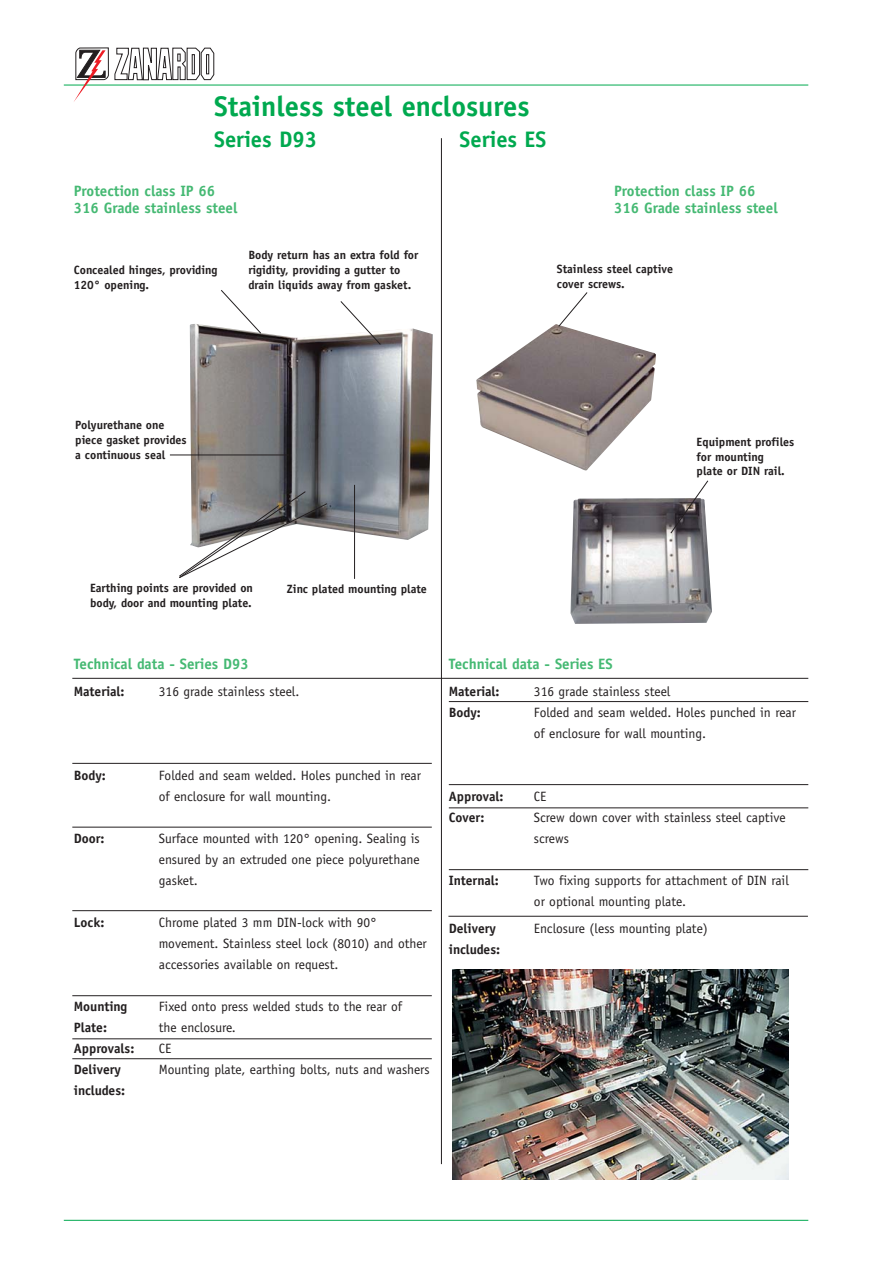
<style>
.page{position:relative;width:893px;height:1263px;background:#fff}
.page>*{position:absolute;margin:0;border:0;box-sizing:border-box;transform-origin:0 0}
.t1{font:700 28.5px "Officina Sans LT";color:#00a94f}
.t2{font:700 22.5px "Officina Sans LT";color:#00a94f}
.t3{font:700 15px "Officina Sans LT";color:#45b973}
.t4{font:13.5px/21px "Officina Sans LT";color:#231f20}
.t5{font:700 13.5px "Officina Sans LT";color:#231f20}
.t6{font:700 12px/15px "Officina Sans LT";color:#231f20}
</style>
<div class="page">
<hr style="left:64px;top:1220px;width:744px;height:1px;background:#00a94f">
<hr style="left:64px;top:85px;width:744px;height:1px;background:#00a94f">
<svg style="left:73px;top:48px;width:142px;height:54px"></svg>
<img style="left:189px;top:324px;width:244px;height:224px">
<hr style="left:354px;top:485px;width:1px;height:94px;background:#231f20">
<svg style="left:340px;top:301px;width:41px;height:44px"></svg>
<hr style="left:170px;top:455px;width:119px;height:1px;background:#231f20">
<svg style="left:179px;top:491px;width:148px;height:87px"></svg>
<hr style="left:72px;top:678px;width:736px;height:1px;background:#231f20">
<hr style="left:72px;top:763px;width:360px;height:1px;background:#231f20">
<hr style="left:72px;top:827px;width:360px;height:1px;background:#231f20">
<hr style="left:449px;top:869px;width:359px;height:1px;background:#231f20">
<hr style="left:449px;top:784px;width:359px;height:1px;background:#231f20">
<hr style="left:72px;top:910px;width:360px;height:1px;background:#231f20">
<hr style="left:72px;top:995px;width:360px;height:1px;background:#231f20">
<img style="left:476px;top:324px;width:180px;height:147px">
<svg style="left:221px;top:290px;width:40px;height:44px"></svg>
<svg style="left:558px;top:292px;width:29px;height:35px"></svg>
<hr style="left:72px;top:1039px;width:360px;height:1px;background:#231f20">
<hr style="left:72px;top:1058px;width:360px;height:1px;background:#231f20">
<hr style="left:449px;top:701px;width:359px;height:1px;background:#231f20">
<hr style="left:448px;top:916px;width:359px;height:1px;background:#231f20">
<hr style="left:449px;top:808px;width:359px;height:1px;background:#231f20">
<img style="left:570px;top:498px;width:142px;height:126px">
<svg style="left:670px;top:480px;width:38px;height:54px"></svg>
<img style="left:452px;top:970px;width:336px;height:209px">
<hr style="left:441px;top:138px;width:1px;height:1026px;background:#231f20">
<h1 class="t1" style="left:214px;top:95px;width:317px">Stainless steel enclosures</h1>
<h2 class="t2" style="left:214px;top:130px;width:105px">Series D93</h2>
<h2 class="t2" style="left:459px;top:130px;width:88px">Series ES</h2>
<p class="t3" style="left:74px;top:185px;width:143px">Protection class IP 66</p>
<p class="t3" style="left:614px;top:185px;width:143px">Protection class IP 66</p>
<p class="t3" style="left:74px;top:203px;width:165px">316 Grade stainless steel</p>
<p class="t3" style="left:614px;top:203px;width:165px">316 Grade stainless steel</p>
<p class="t6" style="left:74px;top:264px;width:145px">Concealed hinges, providing<br>120° opening.</p>
<p class="t6" style="left:248px;top:249px;width:171px">Body return has an extra fold for rigidity, providing a gutter to drain liquids away from gasket.</p>
<p class="t6" style="left:557px;top:262px;width:118px">Stainless steel captive cover screws.</p>
<p class="t6" style="left:75px;top:418px;width:113px">Polyurethane one piece gasket provides a continuous seal</p>
<p class="t6" style="left:696px;top:436px;width:99px;line-height:14.4px">Equipment profiles for mounting<br>plate or DIN rail.</p>
<p class="t6" style="left:90px;top:582px;width:165px">Earthing points are provided on body, door and mounting plate.</p>
<p class="t6" style="left:287px;top:582px;width:141px">Zinc plated mounting plate</p>
<p class="t3" style="left:74px;top:659px;width:176px">Technical data - Series D93</p>
<p class="t5" style="left:74px;top:686px;width:52px">Material:</p>
<p class="t4" style="left:159px;top:682px;width:142px">316 grade stainless steel.</p>
<p class="t5" style="left:74px;top:770px;width:34px">Body:</p>
<p class="t4" style="left:159px;top:766px;width:264px">Folded and seam welded. Holes punched in rear of enclosure for wall mounting.</p>
<p class="t5" style="left:74px;top:833px;width:32px">Door:</p>
<p class="t4" style="left:159px;top:829px;width:262px;text-align:justify">Surface mounted with 120° opening. Sealing is ensured by an extruded one piece polyurethane gasket.</p>
<p class="t5" style="left:74px;top:917px;width:32px">Lock:</p>
<p class="t4" style="left:159px;top:913px;width:269px">Chrome plated 3 mm DIN-lock with 90° movement. Stainless steel lock (8010) and other accessories available on request.</p>
<p class="t5" style="left:74px;top:1001px;width:55px">Mounting</p>
<p class="t4" style="left:159px;top:997px;width:244px">Fixed onto press welded studs to the rear of</p>
<p class="t5" style="left:74px;top:1022px;width:35px">Plate:</p>
<p class="t4" style="left:159px;top:1018px;width:78px">the enclosure.</p>
<p class="t5" style="left:74px;top:1043px;width:62px">Approvals:</p>
<p class="t4" style="left:159px;top:1039px;width:14px">CE</p>
<p class="t5" style="left:74px;top:1064px;width:49px">Delivery</p>
<p class="t4" style="left:159px;top:1060px;width:272px">Mounting plate, earthing bolts, nuts and washers</p>
<p class="t5" style="left:74px;top:1085px;width:53px">includes:</p>
<p class="t3" style="left:449px;top:659px;width:165px">Technical data - Series ES</p>
<p class="t5" style="left:449px;top:686px;width:52px">Material:</p>
<p class="t4" style="left:534px;top:682px;width:138px">316 grade stainless steel</p>
<p class="t5" style="left:449px;top:707px;width:34px">Body:</p>
<p class="t4" style="left:534px;top:703px;width:264px">Folded and seam welded. Holes punched in rear of enclosure for wall mounting.</p>
<p class="t5" style="left:449px;top:791px;width:56px">Approval:</p>
<p class="t4" style="left:534px;top:787px;width:14px">CE</p>
<p class="t5" style="left:449px;top:812px;width:37px">Cover:</p>
<p class="t4" style="left:534px;top:808px;width:253px">Screw down cover with stainless steel captive screws</p>
<p class="t5" style="left:449px;top:875px;width:51px">Internal:</p>
<p class="t4" style="left:534px;top:871px;width:256px">Two fixing supports for attachment of DIN rail or optional mounting plate.</p>
<p class="t5" style="left:449px;top:923px;width:49px">Delivery</p>
<p class="t4" style="left:534px;top:919px;width:175px">Enclosure (less mounting plate)</p>
<p class="t5" style="left:449px;top:944px;width:53px">includes:</p>
</div>
